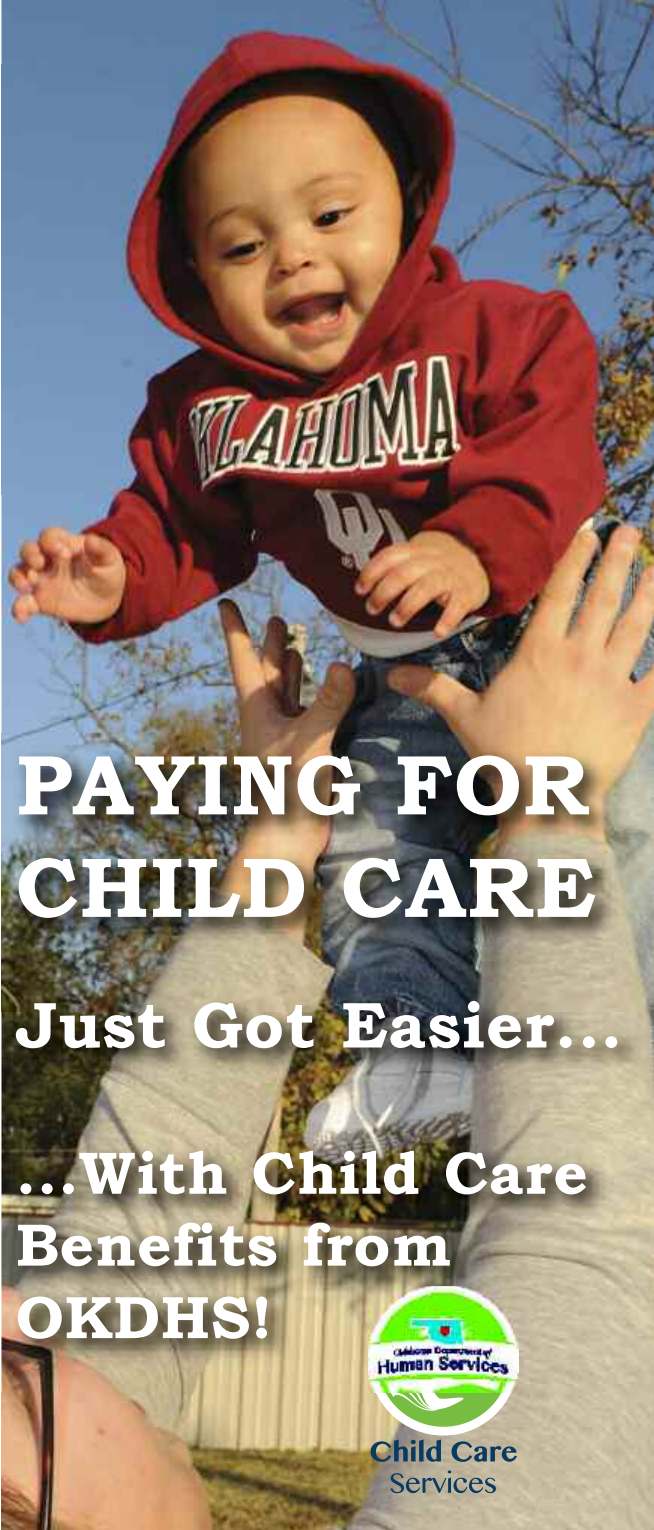
<style>
.page{position:relative;width:654px;height:1530px;background:#fff}
.page>*{position:absolute;margin:0;border:0;box-sizing:border-box;transform-origin:0 0}
.t1{font:700 85px/102.5px "Bookman Old Style";letter-spacing:.01em;color:#fff}
.t2{font:700 65px "Bookman Old Style";letter-spacing:.015em;color:#fff}
.t3{font:700 60px/72.2px "Bookman Old Style";letter-spacing:.015em;color:#fff}
</style>
<div class="page">
<img style="left:1px;top:0;width:653px;height:1530px">
<svg style="left:371px;top:1440px;width:70px;height:22px;background:#627173"></svg>
<svg style="left:451px;top:1441px;width:66px;height:21px"></svg>
<svg style="left:390px;top:1470px;width:106px;height:23px;background:#8d928a"></svg>
<svg style="left:372px;top:1392px;width:143px;height:35px"></svg>
<img style="left:1px;top:64px;width:21px;height:430px">
<img style="left:369px;top:1286px;width:149px;height:106px">
<h1 class="t1" style="left:16px;top:734px;width:581px">PAYING FOR<br>CHILD CARE</h1>
<h3 class="t2" style="left:16px;top:987px;width:608px">Just Got Easier...</h3>
<h3 class="t3" style="left:16px;top:1137px;width:574px">...With Child Care<br>Benefits from<br>OKDHS!</h3>
</div>
